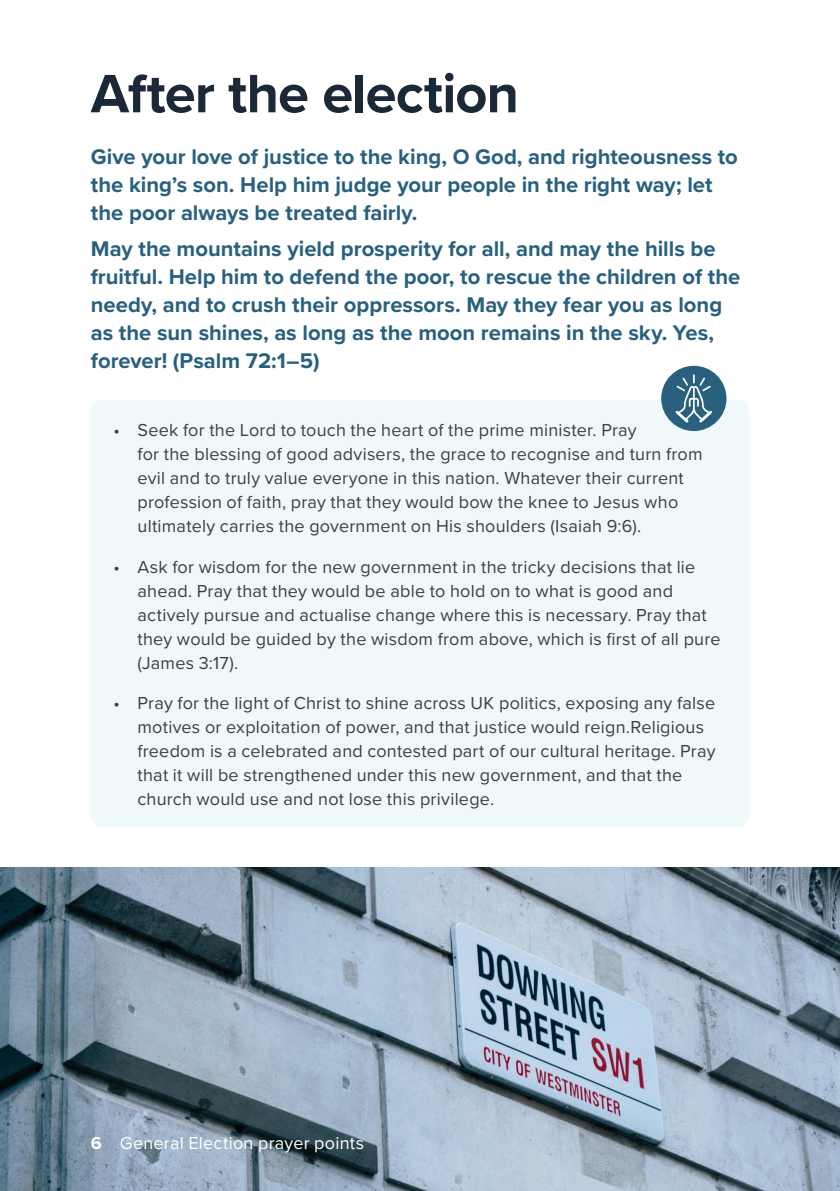
<style>
.page{position:relative;width:840px;height:1191px;background:#fff}
.page>*{position:absolute;margin:0;border:0;box-sizing:border-box;transform-origin:0 0}
.t1{font:700 56px "Proxima Nova";letter-spacing:-.015em;color:#1b2838}
.t2{font:700 22px/28px "Proxima Nova";color:#29607e}
.t3{font:18px/24px "Proxima Nova";letter-spacing:.01em;color:#3e3e3f}
.main{font:18px "Proxima Nova";letter-spacing:.015em;color:#fff}
.s1{font-weight:700}
</style>
<div class="page">
<img style="left:0;top:867px;width:839px;height:324px">
<div style="left:91px;top:399px;width:657px;height:428px;background:#f0f9f9;border-radius:11px"></div>
<div style="left:660px;top:366px;width:66px;height:65px;background:#29607e;border-radius:50%"></div>
<svg style="left:675px;top:374px;width:36px;height:48px"></svg>
<h1 class="t1" style="left:91px;top:52px;width:429px">After the election</h1>
<h4 class="t2" style="left:91px;top:142px;width:648px">Give your love of justice to the king, O God, and righteousness to the king’s son. Help him judge your people in the right way; let the poor always be treated fairly.</h4>
<h4 class="t2" style="left:91px;top:234px;width:650px">May the mountains yield prosperity for all, and may the hills be fruitful. Help him to defend the poor, to rescue the children of the needy, and to crush their oppressors. May they fear you as long as the sun shines, as long as the moon remains in the sky. Yes, forever! (Psalm 72:1–5)</h4>
<p class="t3" style="left:137px;top:418px;width:566px;text-indent:-24px">• Seek for the Lord to touch the heart of the prime minister. Pray<br>for the blessing of good advisers, the grace to recognise and turn from evil and to truly value everyone in this nation. Whatever their current profession of faith, pray that they would bow the knee to Jesus who ultimately carries the government on His shoulders (Isaiah 9:6).</p>
<p class="t3" style="left:137px;top:554px;width:584px;text-indent:-24px">• Ask for wisdom for the new government in the tricky decisions that lie ahead. Pray that they would be able to hold on to what is good and actively pursue and actualise change where this is necessary. Pray that they would be guided by the wisdom from above, which is first of all pure (James 3:17).</p>
<p class="t3" style="left:137px;top:690px;width:579px;text-indent:-24px">• Pray for the light of Christ to shine across UK politics, exposing any false motives or exploitation of power, and that justice would reign.Religious freedom is a celebrated and contested part of our cultural heritage. Pray that it will be strengthened under this new government, and that the church would use and not lose this privilege.</p>
<p class="main" style="left:91px;top:1129px;width:274px"><span class="s1">6</span> General Election prayer points</p>
</div>
